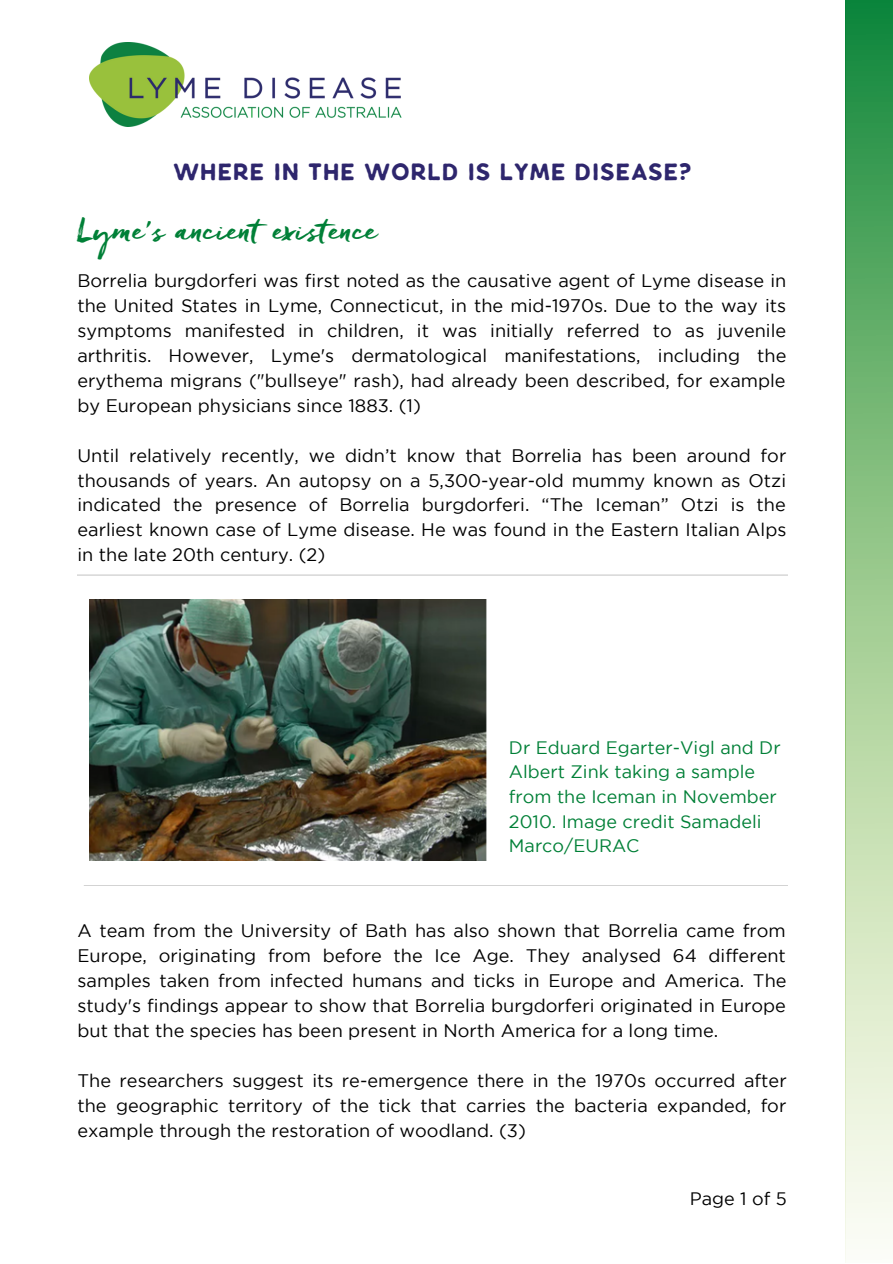
<style>
.page{position:relative;width:893px;height:1264px;background:#fff}
.page>*{position:absolute;margin:0;border:0;box-sizing:border-box;transform-origin:0 0}
.t1{font:33px "Freeland";color:#008037}
.t2{font:28.5px "Klasik";color:#2e266d}
.t3{font:18.15px/24.9px "Gotham";color:#000;text-align:justify}
.t4{font:18px/24.8px "Gotham";color:#008037}
.t5{font:18px "Gotham";color:#000}
</style>
<div class="page">
<svg style="left:845px;top:0;width:47px;height:1262px;background:#98c996"></svg>
<img style="left:89px;top:43px;width:313px;height:84px">
<img style="left:89px;top:599px;width:397px;height:261px">
<h2 class="t2" style="left:173px;top:160px;width:520px">WHERE IN THE WORLD IS LYME DISEASE?</h2>
<h1 class="t1" style="left:77px;top:208px;width:302px">Lyme's ancient existence</h1>
<p class="t3" style="left:77px;top:269px;width:710px">Borrelia burgdorferi was first noted as the causative agent of Lyme disease in the United States in Lyme, Connecticut, in the mid-1970s. Due to the way its symptoms manifested in children, it was initially referred to as juvenile arthritis. However, Lyme's dermatological manifestations, including the erythema migrans ("bullseye" rash), had already been described, for example by European physicians since 1883. (1)</p>
<p class="t3" style="left:77px;top:444px;width:710px">Until relatively recently, we didn’t know that Borrelia has been around for thousands of years. An autopsy on a 5,300-year-old mummy known as Otzi indicated the presence of Borrelia burgdorferi. “The Iceman” Otzi is the earliest known case of Lyme disease. He was found in the Eastern Italian Alps in the late 20th century. (2)</p>
<p class="t4" style="left:509px;top:736px;width:273px">Dr Eduard Egarter-Vigl and Dr<br>Albert Zink taking a sample from the Iceman in November<br>2010. Image credit Samadeli<br>Marco/EURAC</p>
<p class="t3" style="left:77px;top:919px;width:710px">A team from the University of Bath has also shown that Borrelia came from Europe, originating from before the Ice Age. They analysed 64 different samples taken from infected humans and ticks in Europe and America. The study's findings appear to show that Borrelia burgdorferi originated in Europe but that the species has been present in North America for a long time.</p>
<p class="t3" style="left:77px;top:1069px;width:710px">The researchers suggest its re-emergence there in the 1970s occurred after the geographic territory of the tick that carries the bacteria expanded, for example through the restoration of woodland. (3)</p>
<p class="t5" style="left:689px;top:1191px;width:98px">Page 1 of 5</p>
</div>
